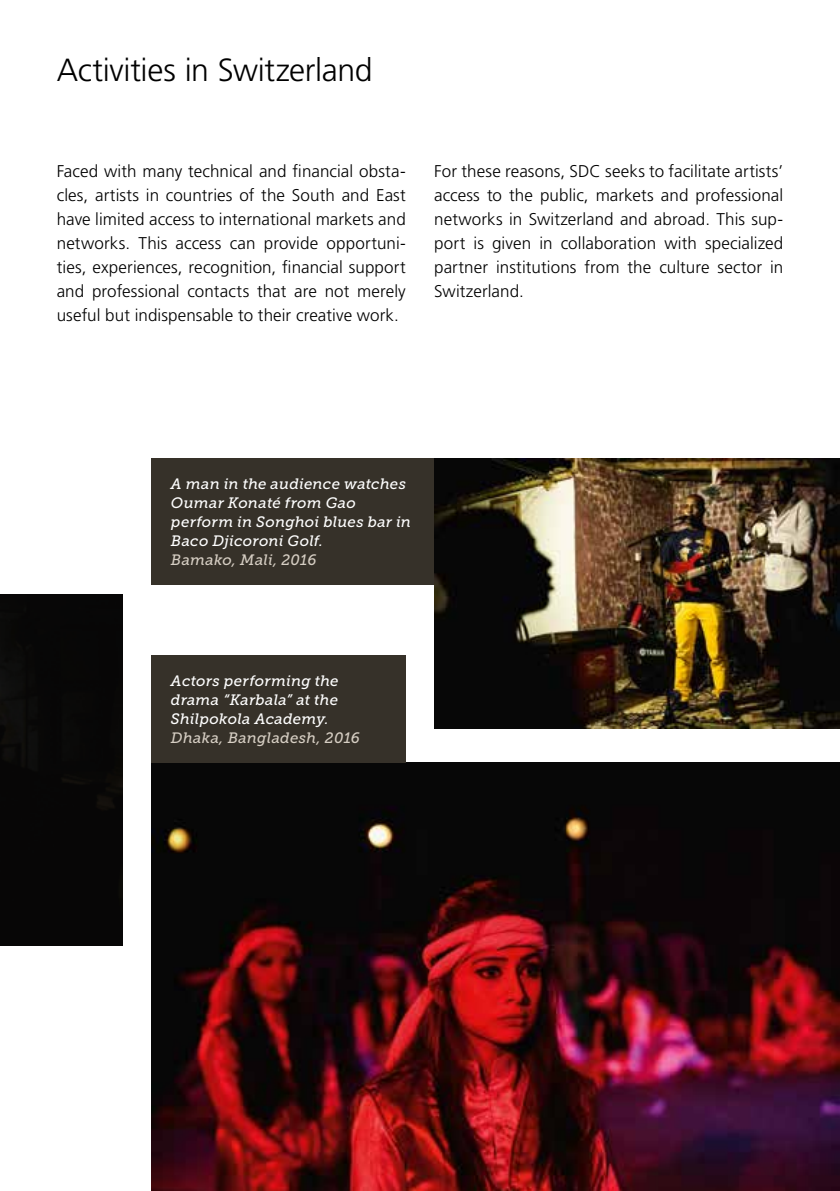
<style>
.page{position:relative;width:840px;height:1191px;background:#fff}
.page>*{position:absolute;margin:0;border:0;box-sizing:border-box;transform-origin:0 0}
.t1{font:300 32px "Frutiger LT Pro";letter-spacing:-.01em;color:#000}
.t2{font:300 17px/24px "Frutiger LT Pro";letter-spacing:.005em;color:#000;text-align:justify}
.t3{font:italic 15px/19px "Museo Slab 500";letter-spacing:.015em;color:#fff;text-align:justify}
.t4{font:italic 15px "Museo Slab 500";letter-spacing:.015em;color:#d6cec3}
</style>
<div class="page">
<img style="left:151px;top:763px;width:688px;height:428px">
<div style="left:151px;top:655px;width:254px;height:108px;background:#363129"></div>
<div style="left:151px;top:458px;width:283px;height:126px;background:#363129"></div>
<div style="left:0;top:595px;width:123px;height:350px;background:#070606"></div>
<img style="left:434px;top:458px;width:405px;height:270px">
<h1 class="t1" style="left:57px;top:51px;width:317px">Activities in Switzerland</h1>
<p class="t2" style="left:57px;top:159px;width:350px">Faced with many technical and financial obsta&shy;cles, artists in countries of the South and East have limited access to international markets and networks. This access can provide opportuni&shy;ties, experiences, recognition, financial support and professional contacts that are not merely useful but indispensable to their creative work.</p>
<p class="t2" style="left:434px;top:159px;width:350px">For these reasons, SDC seeks to facilitate artists’ access to the public, markets and professional networks in Switzerland and abroad. This sup&shy;port is given in collaboration with specialized partner institutions from the culture sector in Switzerland.</p>
<p class="t3" style="left:171px;top:474px;width:241px;text-align:left">A man in the audience watches<br>Oumar Konaté from Gao perform in Songhoi blues bar in<br>Baco Djicoroni Golf.</p>
<p class="t4" style="left:171px;top:551px;width:147px">Bamako, Mali, 2016</p>
<p class="t3" style="left:171px;top:671px;width:169px">Actors performing the drama “Karbala” at the Shilpokola Academy.</p>
<p class="t4" style="left:171px;top:729px;width:190px">Dhaka, Bangladesh, 2016</p>
</div>
